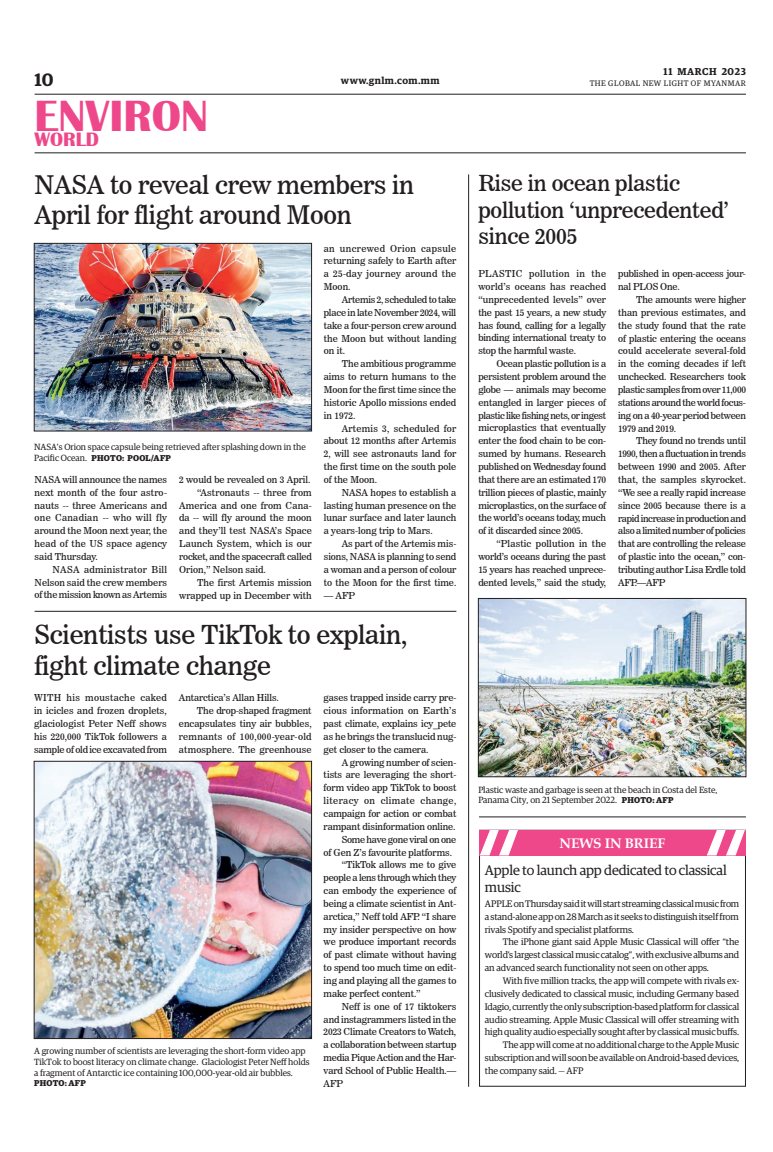
<style>
.page{position:relative;width:773px;height:1152px;background:#fff}
.page>*{position:absolute;margin:0;border:0;box-sizing:border-box;transform-origin:0 0}
.t1{font:700 45px "Britannic";color:#ef488a}
._2_Clm_Head{font:26px/31.2px "News 706 BT Roman C";letter-spacing:-.01em;color:#231f20}
._2_Clm_Head-2{font:25.5px/30.6px "News 706 BT Roman C";letter-spacing:-.01em;color:#231f20}
._2_Clm_Head-3{font:22px/26.4px "News 706 BT Roman C";letter-spacing:-.01em;color:#231f20}
.t2{font:700 20px "Britannic";color:#ef488a}
.t3{font:600 18px "Guardian Egyp";color:#231f20}
.Brief_Head{font:14px/16.8px "Guardian Egyp";letter-spacing:-.01em;color:#231f20}
.Brief_2nd_Body{font:700 13.9px "Book Antiqua";letter-spacing:-.01em;color:#fff}
.t4{font:600 10px "Guardian Egyp";letter-spacing:.05em;color:#231f20}
._2nd_Body{font:9.5px/12.9px "News 706 BT Roman C";letter-spacing:-.01em;color:#231f20;text-align:justify}
.Brief_2nd_Body-2{font:9.5px/12.9px "Guardian Egyp";letter-spacing:-.01em;color:#231f20;text-align:justify}
.Normal_Para{font:9.5px/12.9px "News 706 BT Roman C";letter-spacing:-.01em;color:#231f20;text-align:justify}
.t5{font:9px/10.8px "Guardian Egyp";color:#231f20}
.t6{font:700 8.5px "Guardian Egyp";letter-spacing:.02em;color:#231f20}
.t7{font:8px "Guardian Egyp";letter-spacing:.06em;color:#231f20}
.s1{font-weight:400;font-size:9px}
.s2{font-weight:700;font-size:8.5px}
</style>
<div class="page">
<hr style="left:35px;top:94px;width:711px;height:1px;background:#231f20">
<hr style="left:35px;top:153px;width:711px;height:1px;background:#231f20">
<div style="left:479px;top:830px;width:267px;height:257px;border:1px solid #231f20"></div>
<div style="left:479px;top:830px;width:266px;height:25px;background:#ef488a"></div>
<svg style="left:480px;top:830px;width:38px;height:26px"></svg>
<svg style="left:706px;top:830px;width:39px;height:26px"></svg>
<img style="left:36px;top:245px;width:274px;height:184px">
<div style="left:34px;top:243px;width:278px;height:188px;border:1px solid #231f20"></div>
<img style="left:480px;top:600px;width:264px;height:175px">
<div style="left:478px;top:598px;width:268px;height:179px;border:1px solid #231f20"></div>
<img style="left:36px;top:763px;width:274px;height:274px">
<div style="left:34px;top:761px;width:278px;height:278px;border:1px solid #231f20"></div>
<hr style="left:479px;top:816px;width:267px;height:1px;background:#231f20">
<hr style="left:35px;top:611px;width:421px;height:1px;background:#231f20">
<hr style="left:468px;top:174px;width:1px;height:913px;background:#231f20">
<h3 class="t3" style="left:35px;top:67px;width:21px">10</h3>
<h1 class="t1" style="left:35px;top:90px;width:175px">ENVIRON</h1>
<h3 class="t2" style="left:35px;top:128px;width:66px">WORLD</h3>
<p class="t4" style="left:663px;top:64px;width:84px">11 MARCH 2023</p>
<p class="t4" style="left:341px;top:73px;width:100px">www.gnlm.com.mm</p>
<p class="t7" style="left:589px;top:78px;width:158px">THE GLOBAL NEW LIGHT OF MYANMAR</p>
<p class="_2_Clm_Head-2" style="left:35px;top:169px;width:381px">NASA to reveal crew members in<br>April for flight around Moon</p>
<p class="t5" style="left:34px;top:441px;width:273px">NASA’s Orion space capsule being retrieved after splashing down in the</p>
<p class="t6" style="left:34px;top:451px;width:138px"><span class="s1">Pacific Ocean.</span> PHOTO: POOL/AFP</p>
<p class="Normal_Para" style="left:35px;top:473px;width:134px">NASA will announce the names next month of the four astro&shy;nauts -- three Americans and one Canadian -- who will fly around the Moon next year, the head of the US space agency said Thursday.</p>
<p class="_2nd_Body" style="left:35px;top:563px;width:134px;text-indent:18px">NASA administrator Bill Nelson said the crew members of the mission known as Artemis</p>
<p class="_2nd_Body" style="left:179px;top:473px;width:133px">2 would be revealed on 3 April.</p>
<p class="_2nd_Body" style="left:179px;top:486px;width:134px;text-indent:18px">“Astronauts -- three from America and one from Cana&shy;da -- will fly around the moon and they’ll test NASA’s Space Launch System, which is our rocket, and the spacecraft called Orion,” Nelson said.</p>
<p class="_2nd_Body" style="left:179px;top:576px;width:134px;text-align:right">The first Artemis mission wrapped up in December with</p>
<p class="_2nd_Body" style="left:324px;top:242px;width:134px">an uncrewed Orion capsule returning safely to Earth after a 25-day journey around the Moon.</p>
<p class="_2nd_Body" style="left:324px;top:293px;width:134px;text-indent:18px">Artemis 2, scheduled to take place in late November 2024, will take a four-person crew around the Moon but without landing on it.</p>
<p class="_2nd_Body" style="left:324px;top:357px;width:134px;text-indent:18px">The ambitious programme aims to return humans to the Moon for the first time since the historic Apollo missions ended in 1972.</p>
<p class="_2nd_Body" style="left:324px;top:422px;width:134px;text-indent:18px">Artemis 3, scheduled for about 12 months after Artemis 2, will see astronauts land for the first time on the south pole of the Moon.</p>
<p class="_2nd_Body" style="left:324px;top:486px;width:134px;text-indent:18px">NASA hopes to establish a lasting human presence on the lunar surface and later launch a years-long trip to Mars.</p>
<p class="_2nd_Body" style="left:324px;top:537px;width:134px;text-indent:18px">As part of the Artemis mis&shy;sions, NASA is planning to send a woman and a person of colour to the Moon for the first time.</p>
<p class="_2nd_Body" style="left:324px;top:589px;width:33px">— AFP</p>
<p class="_2_Clm_Head" style="left:35px;top:619px;width:374px">Scientists use TikTok to explain, fight climate change</p>
<p class="Normal_Para" style="left:34px;top:691px;width:134px">WITH his moustache caked in icicles and frozen droplets, glaciologist Peter Neff shows his 220,000 TikTok followers a sample of old ice excavated from</p>
<p class="Normal_Para" style="left:179px;top:691px;width:101px">Antarctica’s Allan Hills.</p>
<p class="_2nd_Body" style="left:323px;top:691px;width:134px">gases trapped inside carry pre&shy;cious information on Earth’s past climate, explains icy_pete as he brings the translucid nug&shy;get closer to the camera.</p>
<p class="_2nd_Body" style="left:323px;top:756px;width:134px;text-indent:18px">A growing number of scien&shy;tists are leveraging the short&shy;form video app TikTok to boost literacy on climate change, campaign for action or combat rampant disinformation online.</p>
<p class="_2nd_Body" style="left:323px;top:833px;width:134px;text-indent:18px">Some have gone viral on one of Gen Z’s favourite platforms.</p>
<p class="_2nd_Body" style="left:323px;top:858px;width:134px;text-indent:18px">“TikTok allows me to give people a lens through which they can embody the experience of being a climate scientist in Ant&shy;arctica,” Neff told AFP. “I share my insider perspective on how we produce important records of past climate without having to spend too much time on edit&shy;ing and playing all the games to make perfect content.”</p>
<p class="_2nd_Body" style="left:323px;top:1000px;width:134px;text-indent:18px">Neff is one of 17 tiktokers and instagrammers listed in the 2023 Climate Creators to Watch, a collaboration between startup media Pique Action and the Har&shy;vard School of Public Health.— AFP</p>
<p class="_2nd_Body" style="left:179px;top:704px;width:134px;text-indent:18px">The drop-shaped fragment encapsulates tiny air bubbles, remnants of 100,000-year-old atmosphere. The greenhouse</p>
<p class="t5" style="left:34px;top:1045px;width:277px">A growing number of scientists are leveraging the short-form video app<br>TikTok to boost literacy on climate change. Glaciologist Peter Neff holds a fragment of Antarctic ice containing 100,000-year-old air bubbles.</p>
<p class="t6" style="left:34px;top:1077px;width:53px">PHOTO: AFP</p>
<p class="_2_Clm_Head-3" style="left:478px;top:170px;width:252px">Rise in ocean plastic pollution ‘unprecedented’ since 2005</p>
<p class="Normal_Para" style="left:478px;top:267px;width:129px">PLASTIC pollution in the world’s oceans has reached “unprecedented levels” over the past 15 years, a new study has found, calling for a legally binding international treaty to stop the harmful waste.</p>
<p class="_2nd_Body" style="left:478px;top:357px;width:129px;text-indent:18px">Ocean plastic pollution is a persistent problem around the globe — animals may become entangled in larger pieces of plastic like fishing nets, or ingest microplastics that eventually enter the food chain to be con&shy;sumed by humans. Research published on Wednesday found that there are an estimated 170 trillion pieces of plastic, mainly microplastics, on the surface of the world’s oceans today, much of it discarded since 2005.</p>
<p class="_2nd_Body" style="left:478px;top:537px;width:129px;text-indent:18px">“Plastic pollution in the world’s oceans during the past 15 years has reached unprece&shy;dented levels,” said the study,</p>
<p class="_2nd_Body" style="left:618px;top:267px;width:129px">published in open-access jour&shy;nal PLOS One.</p>
<p class="_2nd_Body" style="left:618px;top:293px;width:129px;text-indent:18px">The amounts were higher than previous estimates, and the study found that the rate of plastic entering the oceans could accelerate several-fold in the coming decades if left unchecked. Researchers took plastic samples from over 11,000 stations around the world focus&shy;ing on a 40-year period between 1979 and 2019.</p>
<p class="_2nd_Body" style="left:618px;top:435px;width:129px;text-indent:18px">They found no trends until 1990, then a fluctuation in trends between 1990 and 2005. After that, the samples skyrocket. “We see a really rapid increase since 2005 because there is a rapid increase in production and also a limited number of policies that are controlling the release of plastic into the ocean,” con&shy;tributing author Lisa Erdle told AFP.—AFP</p>
<p class="t5" style="left:478px;top:783px;width:241px">Plastic waste and garbage is seen at the beach in Costa del Este,<br>Panama City, on 21 September 2022. <span class="s2">PHOTO: AFP</span></p>
<p class="Brief_2nd_Body" style="left:559px;top:834px;width:107px">NEWS IN BRIEF</p>
<p class="Brief_Head" style="left:485px;top:861px;width:243px">Apple to launch app dedicated to classical music</p>
<p class="Brief_2nd_Body-2" style="left:485px;top:897px;width:256px">APPLE on Thursday said it will start streaming classical music from a stand-alone app on 28 March as it seeks to distinguish itself from rivals Spotify and specialist platforms.</p>
<p class="Brief_2nd_Body-2" style="left:485px;top:935px;width:256px;text-indent:18px">The iPhone giant said Apple Music Classical will offer “the world’s largest classical music catalog”, with exclusive albums and an advanced search functionality not seen on other apps.</p>
<p class="Brief_2nd_Body-2" style="left:485px;top:974px;width:256px;text-indent:18px">With five million tracks, the app will compete with rivals ex&shy;clusively dedicated to classical music, including Germany based Idagio, currently the only subscription-based platform for classical audio streaming. Apple Music Classical will offer streaming with high quality audio especially sought after by classical music buffs.</p>
<p class="Brief_2nd_Body-2" style="left:485px;top:1038px;width:256px;text-indent:18px">The app will come at no additional charge to the Apple Music subscription and will soon be available on Android-based devices, the company said. — AFP</p>
</div>
